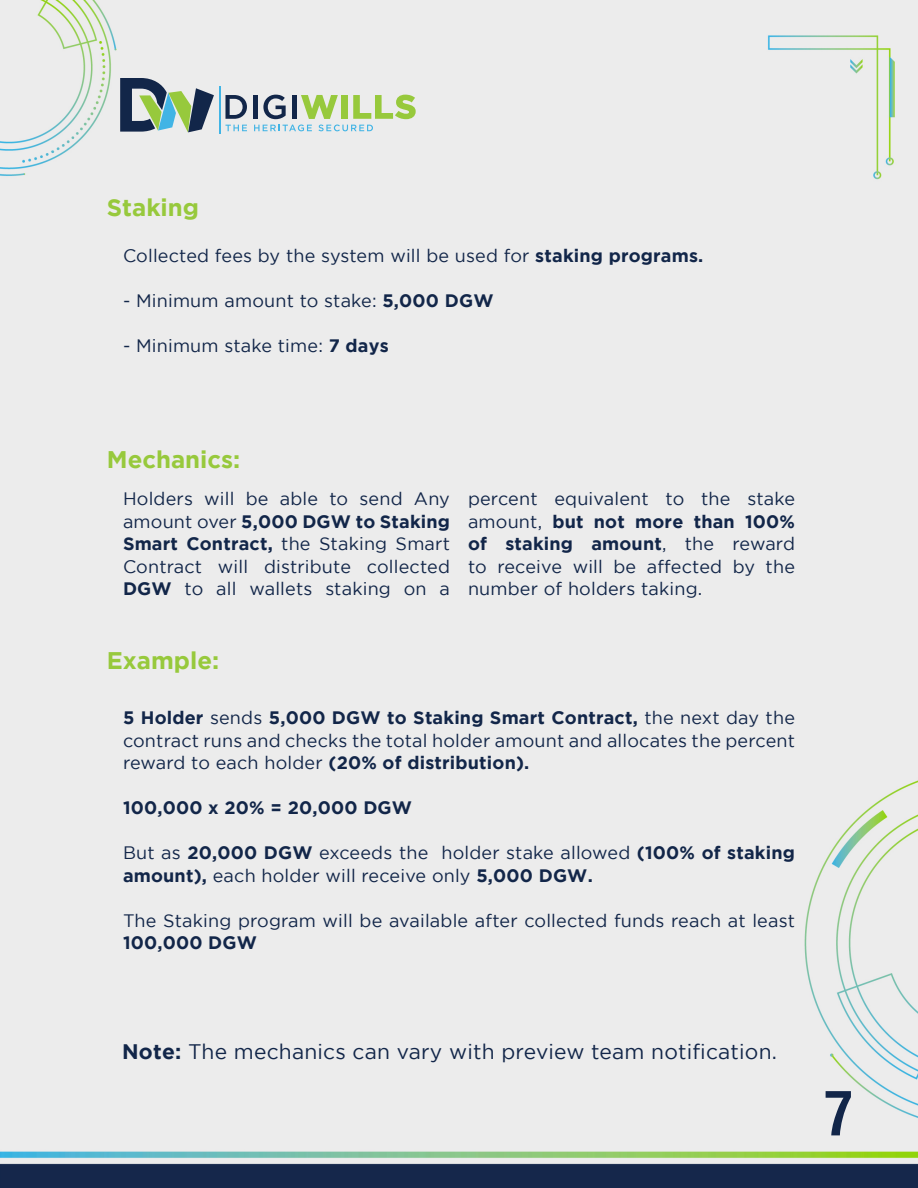
<style>
.page{position:relative;width:918px;height:1188px;background:#ececec}
.page>*{position:absolute;margin:0;border:0;box-sizing:border-box;transform-origin:0 0}
.t1{font:700 condensed 60px "Helvetica";color:#122649}
.t2{font:700 24px "Gotham";color:#97c93c}
.t3{font:21px "Gotham";letter-spacing:.01em;color:#122649}
.t4{font:18px/22.5px "Gotham";letter-spacing:.01em;color:#122649;text-align:justify}
.t5{font:700 18px "Gotham";letter-spacing:.01em;color:#122649}
.s1{font-weight:700}
</style>
<div class="page">
<svg style="left:120px;top:78px;width:94px;height:54px;background:#7f9692"></svg>
<svg style="left:225px;top:95px;width:22px;height:24px"></svg>
<hr style="left:253px;top:95px;width:4px;height:24px;background:#122649">
<svg style="left:263px;top:95px;width:23px;height:24px"></svg>
<hr style="left:292px;top:95px;width:4px;height:24px;background:#122649">
<svg style="left:301px;top:95px;width:37px;height:24px"></svg>
<div style="left:341px;top:95px;width:7px;height:24px;background:#97c93c"></div>
<svg style="left:353px;top:95px;width:63px;height:24px;background:#c0da92"></svg>
<svg style="left:225px;top:125px;width:22px;height:6px"></svg>
<svg style="left:254px;top:125px;width:58px;height:6px"></svg>
<svg style="left:318px;top:125px;width:55px;height:6px"></svg>
<hr style="left:219px;top:86px;width:2px;height:47px;background:#41b4e5">
<p class="t2" style="left:107px;top:193px;width:94px">Staking</p>
<p class="t4" style="left:123px;top:244px;width:582px">Collected fees by the system will be used for <span class="s1">staking programs.</span></p>
<p class="t4" style="left:123px;top:289px;width:372px">- Minimum amount to stake: <span class="s1">5,000 DGW</span></p>
<p class="t4" style="left:123px;top:334px;width:267px">- Minimum stake time: <span class="s1">7 days</span></p>
<p class="t2" style="left:107px;top:445px;width:135px">Mechanics:</p>
<p class="t4" style="left:123px;top:487px;width:329px">Holders will be able to send Any amount over <span class="s1">5,000 DGW to Staking Smart Contract,</span> the Staking Smart Contract will distribute collected <span class="s1">DGW</span> to all wallets staking on a</p>
<p class="t4" style="left:468px;top:487px;width:329px">percent equivalent to the stake amount, <span class="s1">but not more than 100% of staking amount</span>, the reward to receive will be affected by the number of holders taking.</p>
<p class="t2" style="left:107px;top:646px;width:114px">Example:</p>
<p class="t4" style="left:123px;top:706px;width:674px"><span class="s1">5 Holder</span> sends <span class="s1">5,000 DGW to Staking Smart Contract,</span> the next day the contract runs and checks the total holder amount and allocates the percent reward to each holder <span class="s1">(20% of distribution).</span></p>
<p class="t5" style="left:123px;top:797px;width:291px">100,000 x 20% = 20,000 DGW</p>
<p class="t4" style="left:123px;top:841px;width:673px">But as <span class="s1">20,000 DGW</span> exceeds the holder stake allowed <span class="s1">(100% of staking amount),</span> each holder will receive only <span class="s1">5,000 DGW.</span></p>
<p class="t4" style="left:123px;top:909px;width:673px">The Staking program will be available after collected funds reach at least<br><span class="s1">100,000 DGW</span></p>
<p class="t3" style="left:122px;top:1040px;width:656px"><span class="s1">Note:</span> The mechanics can vary with preview team notification.</p>
<h1 class="t1" style="left:824px;top:1076px;width:31px">7</h1>
</div>
